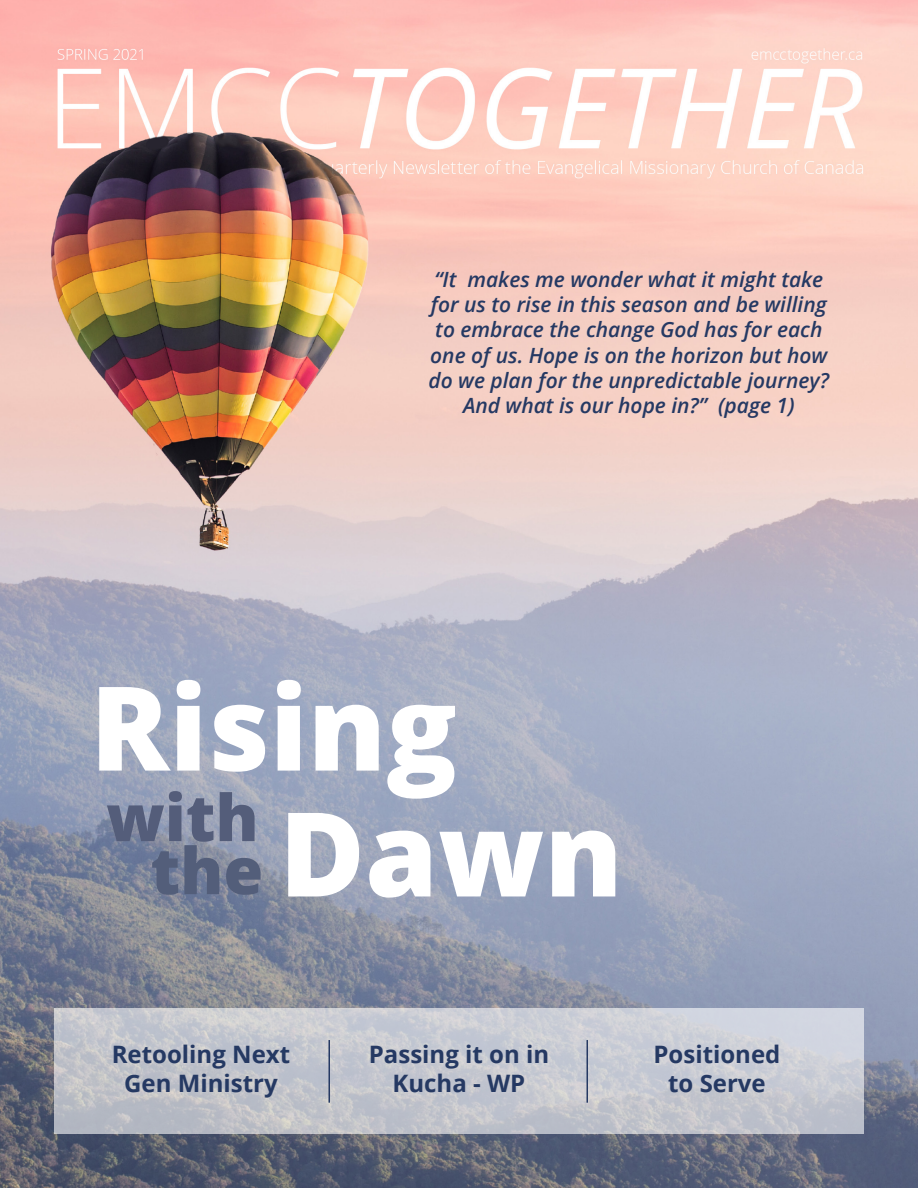
<style>
.page{position:relative;width:918px;height:1188px;background:#fff}
.page>*{position:absolute;margin:0;border:0;box-sizing:border-box;transform-origin:0 0}
.t1{font:800 117px "Open Sans";color:#fff}
.t2{font:800 64.5px "Open Sans";color:#545d7a}
.t3{font:800 64.5px "Open Sans";color:#535e7a}
.t4{font:700 24px "Open Sans";color:#253963}
.t5{font:italic 600 21px/25.2px "Open Sans";color:#253963;text-align:center}
</style>
<div class="page">
<img style="left:0;top:0;width:918px;height:1188px">
<svg style="left:54px;top:1009px;width:810px;height:125px;background:#c5c8cf"></svg>
<hr style="left:328px;top:1040px;width:2px;height:63px;background:#253963">
<hr style="left:586px;top:1040px;width:2px;height:63px;background:#253963">
<p class="t5" style="left:428px;top:266px;width:402px">“It makes me wonder what it might take for us to rise in this season and be willing to embrace the change God has for each one of us. Hope is on the horizon but how do we plan for the unpredictable journey?<br>And what is our hope in?” (page 1)</p>
<p class="t1" style="left:90px;top:639px;width:368px">Rising</p>
<p class="t2" style="left:106px;top:769px;width:154px">with</p>
<p class="t3" style="left:151px;top:822px;width:114px">the</p>
<p class="t1" style="left:279px;top:765px;width:345px">Dawn</p>
<p class="t4" style="left:112px;top:1037px;width:180px">Retooling Next</p>
<p class="t4" style="left:124px;top:1066px;width:155px">Gen Ministry</p>
<p class="t4" style="left:369px;top:1037px;width:182px">Passing it on in</p>
<p class="t4" style="left:393px;top:1066px;width:134px">Kucha - WP</p>
<p class="t4" style="left:654px;top:1037px;width:128px">Positioned</p>
<p class="t4" style="left:668px;top:1066px;width:99px">to Serve</p>
</div>
